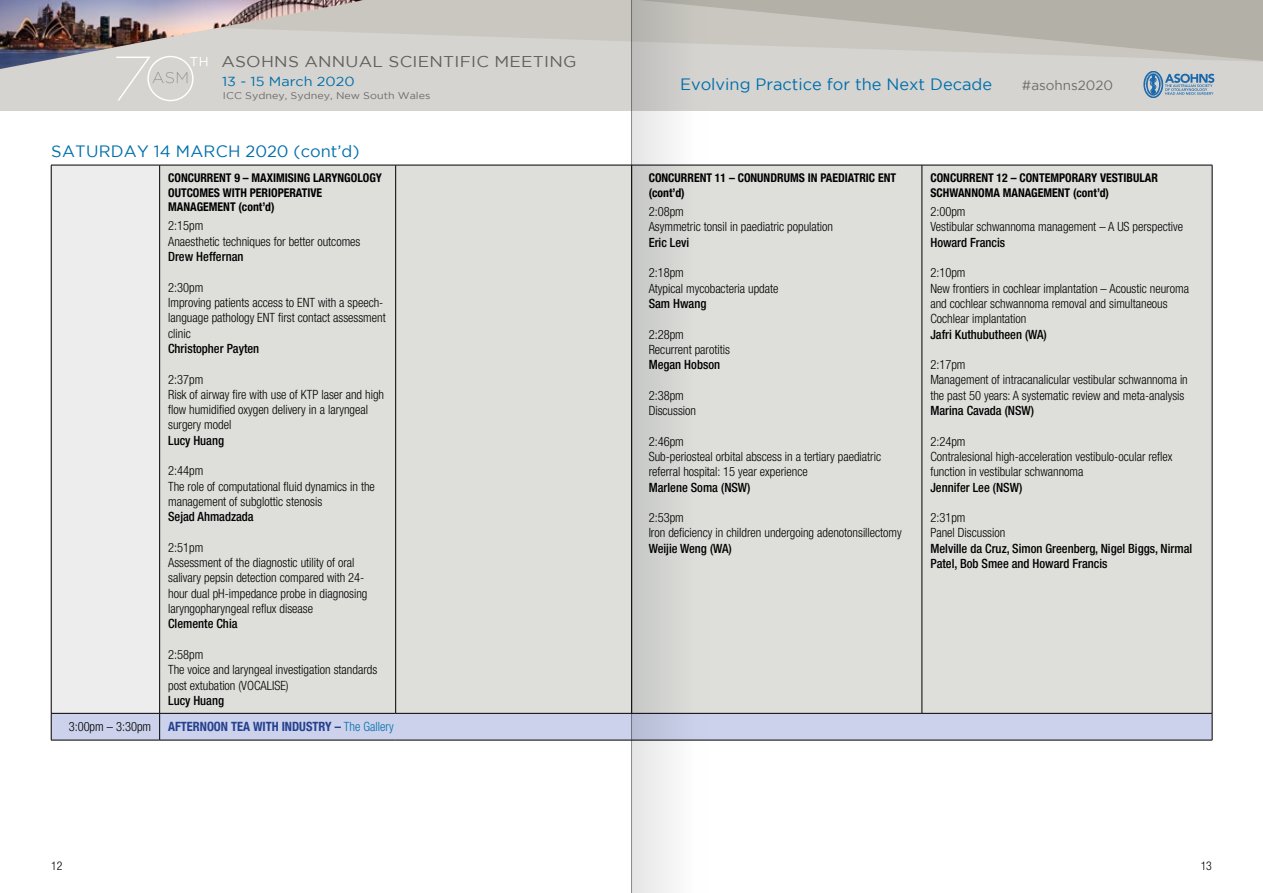
<style>
.page{position:relative;width:1263px;height:893px;background:#fff}
.page>*{position:absolute;margin:0;border:0;box-sizing:border-box;transform-origin:0 0}
.t1{font:16.35px "Gotham";color:#006fac}
.t2{font:15.6px "Gotham";letter-spacing:.015em;color:#616060;scale:1.1 1}
.t3{font:13.5px "Gotham";color:#6d6d6c}
.t4{font:13.05px "Gotham";color:#006fac;scale:1.1 1}
.t5{font:300 condensed 12.75px/15.3px "Helvetica Neue LT Com";color:#000}
.t6{font:500 condensed 12.75px/15.3px "Helvetica Neue LT Com";color:#000}
.t7{font:700 condensed 12.75px "Helvetica Neue LT Com";color:#25408f}
.t8{font:700 condensed 12px/14.4px "Helvetica Neue LT Com";color:#000}
.t9{font:300 condensed 12px "Helvetica Neue LT Com";color:#000}
.t10{font:9.75px "Gotham";color:#6d6d6c;scale:1.1 1}
.s1{font-weight:300;color:#006fac}
</style>
<div class="page">
<div style="left:0;top:0;width:631px;height:111px;background:#d6d4d1"></div>
<div style="left:631px;top:0;width:632px;height:111px;background:#d6d4d1"></div>
<div style="left:51px;top:165px;width:109px;height:548px;background:#ededee"></div>
<div style="left:160px;top:166px;width:1052px;height:547px;background:#dedfdb"></div>
<hr style="left:51px;top:165px;width:109px;height:1px;background:#000">
<hr style="left:51px;top:165px;width:1px;height:548px;background:#000">
<hr style="left:160px;top:165px;width:236px;height:1px;background:#000">
<hr style="left:159px;top:165px;width:1px;height:548px;background:#000">
<hr style="left:396px;top:165px;width:236px;height:1px;background:#000">
<hr style="left:395px;top:165px;width:1px;height:548px;background:#000">
<hr style="left:632px;top:165px;width:290px;height:1px;background:#000">
<hr style="left:922px;top:165px;width:290px;height:1px;background:#000">
<hr style="left:922px;top:165px;width:1px;height:548px;background:#000">
<hr style="left:1212px;top:165px;width:1px;height:548px;background:#000">
<svg style="left:51px;top:713px;width:1162px;height:27px;background:#c2c7df"></svg>
<hr style="left:51px;top:740px;width:109px;height:1px;background:#000">
<hr style="left:160px;top:740px;width:236px;height:1px;background:#000">
<hr style="left:396px;top:740px;width:236px;height:1px;background:#000">
<hr style="left:632px;top:740px;width:290px;height:1px;background:#000">
<hr style="left:922px;top:740px;width:290px;height:1px;background:#000">
<svg style="left:0;top:0;width:1263px;height:102px"></svg>
<svg style="left:631px;top:0;width:78px;height:893px;fill:#d5d7d4"></svg>
<p class="t2" style="left:221px;top:53px;width:304px">ASOHNS Ann ual Sci enti fic Meeting</p>
<p class="t4" style="left:222px;top:74px;width:122px">13 - 15 March 2020</p>
<p class="t10" style="left:223px;top:90px;width:190px">ICC Sydney, Sydney, New South Wales</p>
<p class="t1" style="left:51px;top:142px;width:310px">Saturday 14 March 2020 (cont’d)</p>
<p class="t8" style="left:168px;top:171px;width:215px">CONCURRENT 9 – MAXIMISING LARYNGOLOGY<br>OUTCOMES WITH PERIOPERATIVE<br>MANAGEMENT (cont’d)</p>
<p class="t5" style="left:168px;top:218px;width:194px">2:15pm<br>Anaesthetic techniques for better outcomes</p>
<p class="t6" style="left:168px;top:249px;width:77px">Drew Heffernan</p>
<p class="t5" style="left:168px;top:279px;width:219px">2:30pm<br>Improving patients access to ENT with a speech&shy;language pathology ENT first contact assessment clinic</p>
<p class="t6" style="left:168px;top:341px;width:93px">Christopher Payten</p>
<p class="t5" style="left:168px;top:371px;width:217px">2:37pm<br>Risk of airway fire with use of KTP laser and high flow humidified oxygen delivery in a laryngeal surgery model</p>
<p class="t6" style="left:168px;top:432px;width:57px">Lucy Huang</p>
<p class="t5" style="left:168px;top:463px;width:208px">2:44pm<br>The role of computational fluid dynamics in the management of subglottic stenosis</p>
<p class="t6" style="left:168px;top:509px;width:87px">Sejad Ahmadzada</p>
<p class="t5" style="left:168px;top:540px;width:201px">2:51pm<br>Assessment of the diagnostic utility of oral salivary pepsin detection compared with 24- hour dual pH-impedance probe in diagnosing laryngopharyngeal reflux disease</p>
<p class="t6" style="left:168px;top:616px;width:71px">Clemente Chia</p>
<p class="t5" style="left:168px;top:647px;width:211px">2:58pm<br>The voice and laryngeal investigation standards post extubation (VOCALISE)</p>
<p class="t6" style="left:168px;top:692px;width:57px">Lucy Huang</p>
<p class="t5" style="left:69px;top:719px;width:84px">3:00pm – 3:30pm</p>
<p class="t7" style="left:168px;top:719px;width:227px">AFTERNOON TEA WITH INDUSTRY – <span class="s1">The Gallery</span></p>
<p class="t1" style="left:680px;top:75px;width:314px">Evolving Practice for the Next Decade</p>
<p class="t3" style="left:1022px;top:78px;width:93px">#asohns2020</p>
<p class="t8" style="left:649px;top:171px;width:249px">CONCURRENT 11 – CONUNDRUMS IN PAEDIATRIC ENT (cont’d)</p>
<p class="t5" style="left:649px;top:204px;width:186px">2:08pm<br>Asymmetric tonsil in paediatric population</p>
<p class="t6" style="left:649px;top:234px;width:42px">Eric Levi</p>
<p class="t5" style="left:649px;top:265px;width:131px">2:18pm<br>Atypical mycobacteria update</p>
<p class="t6" style="left:649px;top:296px;width:59px">Sam Hwang</p>
<p class="t5" style="left:649px;top:326px;width:83px">2:28pm<br>Recurrent parotitis</p>
<p class="t6" style="left:649px;top:357px;width:73px">Megan Hobson</p>
<p class="t5" style="left:649px;top:387px;width:49px">2:38pm<br>Discussion</p>
<p class="t5" style="left:649px;top:433px;width:234px">2:46pm<br>Sub-periosteal orbital abscess in a tertiary paediatric referral hospital: 15 year experience</p>
<p class="t6" style="left:649px;top:479px;width:103px">Marlene Soma (NSW)</p>
<p class="t5" style="left:649px;top:510px;width:255px">2:53pm<br>Iron deficiency in children undergoing adenotonsillectomy</p>
<p class="t6" style="left:649px;top:540px;width:85px">Weijie Weng (WA)</p>
<p class="t8" style="left:930px;top:171px;width:229px">CONCURRENT 12 – CONTEMPORARY VESTIBULAR<br>SCHWANNOMA MANAGEMENT (cont’d)</p>
<p class="t5" style="left:930px;top:204px;width:254px">2:00pm<br>Vestibular schwannoma management – A US perspective</p>
<p class="t6" style="left:930px;top:234px;width:76px">Howard Francis</p>
<p class="t5" style="left:930px;top:265px;width:260px">2:10pm<br>New frontiers in cochlear implantation – Acoustic neuroma and cochlear schwannoma removal and simultaneous Cochlear implantation</p>
<p class="t6" style="left:930px;top:326px;width:118px">Jafri Kuthubutheen (WA)</p>
<p class="t5" style="left:930px;top:357px;width:259px">2:17pm<br>Management of intracanalicular vestibular schwannoma in the past 50 years: A systematic review and meta-analysis</p>
<p class="t6" style="left:930px;top:403px;width:105px">Marina Cavada (NSW)</p>
<p class="t5" style="left:930px;top:433px;width:244px">2:24pm<br>Contralesional high-acceleration vestibulo-ocular reflex function in vestibular schwannoma</p>
<p class="t6" style="left:930px;top:479px;width:93px">Jennifer Lee (NSW)</p>
<p class="t5" style="left:930px;top:510px;width:76px">2:31pm<br>Panel Discussion</p>
<p class="t6" style="left:930px;top:540px;width:263px">Melville da Cruz, Simon Greenberg, Nigel Biggs, Nirmal<br>Patel, Bob Smee and Howard Francis</p>
<p class="t9" style="left:51px;top:859px;width:13px">12</p>
<p class="t9" style="left:1201px;top:859px;width:13px">13</p>
</div>
